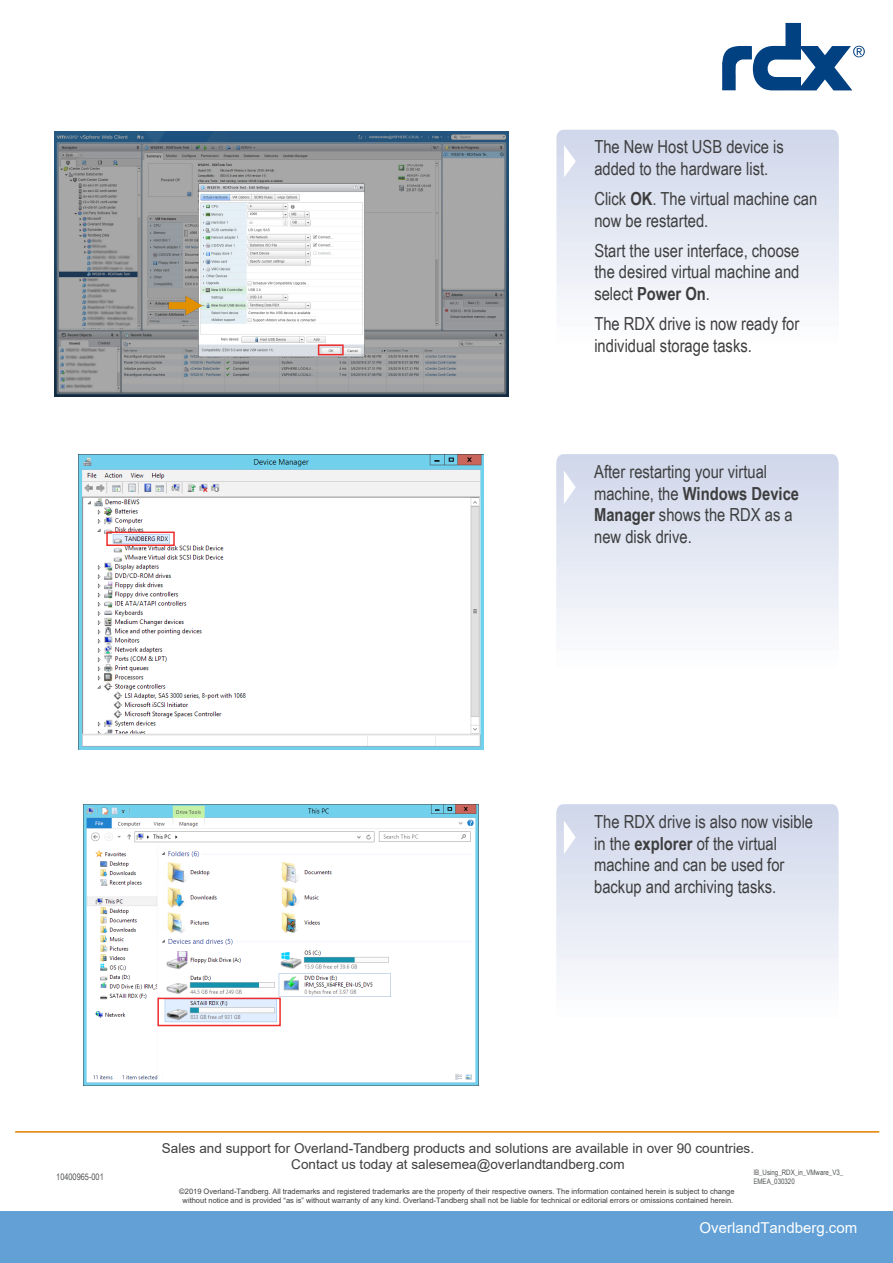
<style>
.page{position:relative;width:893px;height:1263px;background:#fff}
.page>*{position:absolute;margin:0;border:0;box-sizing:border-box;transform-origin:0 0}
.Step_Body{font:18px/21.6px "Arial Narrow";color:#3e3e3f}
.t1{font:15px "Arial";color:#fff}
.t2{font:13.5px/16.2px "Arial";color:#3e3e3f;text-align:center}
.t3{font:9px "Arial Narrow";color:#4f5252}
.t4{font:7.5px/9px "Arial";color:#3e3e3f;text-align:center}
.t5{font:7.5px/9px "Arial Narrow";color:#4f5252}
.s1{font-weight:700}
</style>
<div class="page">
<div style="left:0;top:1211px;width:893px;height:52px;background:#62a0d6"></div>
<hr style="left:15px;top:1131px;width:864px;height:2px;background:#e58e19">
<svg style="left:722px;top:23px;width:143px;height:67px"></svg>
<svg style="left:556px;top:130px;width:283px;height:175px;background:#e1e6f2"></svg>
<svg style="left:564px;top:145px;width:12px;height:32px"></svg>
<img style="left:54px;top:132px;width:454px;height:264px">
<div style="left:318px;top:344px;width:26px;height:11px;border:2px solid #ee2d2d"></div>
<img style="left:167px;top:294px;width:36px;height:22px">
<svg style="left:556px;top:454px;width:283px;height:175px;background:#e1e6f2"></svg>
<svg style="left:564px;top:470px;width:12px;height:34px"></svg>
<img style="left:79px;top:454px;width:404px;height:295px">
<div style="left:106px;top:531px;width:69px;height:15px;border:2px solid #ee2d2d"></div>
<svg style="left:556px;top:804px;width:283px;height:175px;background:#e1e6f2"></svg>
<svg style="left:564px;top:820px;width:12px;height:34px"></svg>
<img style="left:83px;top:805px;width:395px;height:281px">
<div style="left:157px;top:998px;width:124px;height:28px;border:2px solid #ee2d2d"></div>
<p class="Step_Body" style="left:594px;top:136px;width:191px">The New Host USB device is added to the hardware list.</p>
<p class="Step_Body" style="left:594px;top:187px;width:224px">Click <span class="s1">OK</span>. The virtual machine can now be restarted.</p>
<p class="Step_Body" style="left:594px;top:239px;width:207px;text-align:justify">Start the user interface, choose the desired virtual machine and select <span class="s1">Power On</span>.</p>
<p class="Step_Body" style="left:594px;top:312px;width:207px">The RDX drive is now ready for individual storage tasks.</p>
<p class="Step_Body" style="left:594px;top:460px;width:206px">After restarting your virtual machine, the <span class="s1">Windows Device<br>Manager</span> shows the RDX as a new disk drive.</p>
<p class="Step_Body" style="left:594px;top:810px;width:221px">The RDX drive is also now visible in the <span class="s1">explorer</span> of the virtual machine and can be used for backup and archiving tasks.</p>
<p class="t3" style="left:56px;top:1170px;width:49px">10400965-001</p>
<p class="t2" style="left:162px;top:1140px;width:594px">Sales and support for Overland-Tandberg products and solutions are available in over 90 countries.<br>Contact us today at salesemea@overlandtandberg.com</p>
<p class="t5" style="left:753px;top:1168px;width:91px">IB_Using_RDX_in_VMware_V3_<br>EMEA_030320</p>
<p class="t4" style="left:179px;top:1187px;width:557px">©2019 Overland-Tandberg. All trademarks and registered trademarks are the property of their respective owners. The information contained herein is subject to change without notice and is provided “as is” without warranty of any kind. Overland-Tandberg shall not be liable for technical or editorial errors or omissions contained herein.</p>
<p class="t1" style="left:700px;top:1218px;width:159px">OverlandTandberg.com</p>
</div>
